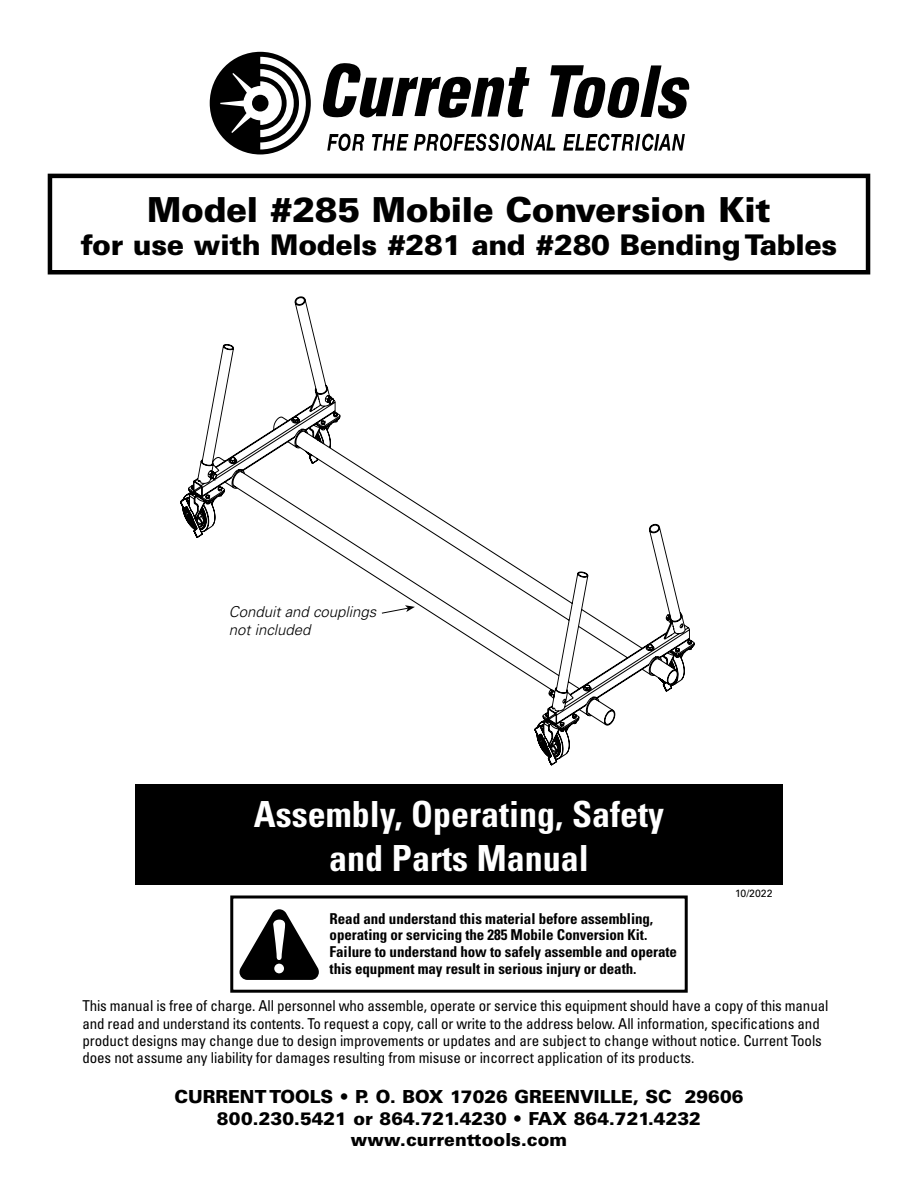
<style>
.page{position:relative;width:918px;height:1188px;background:#fff}
.page>*{position:absolute;margin:0;border:0;box-sizing:border-box;transform-origin:0 0}
.t1{font:700 condensed 36px/43.5px "Univers";color:#fff;text-align:center}
.t2{font:900 34.5px "Univers";letter-spacing:-.015em;color:#000}
.t3{font:900 28.5px "Univers";letter-spacing:-.015em;color:#000}
.t4{font:900 18px/21.6px "Univers";color:#000;text-align:center}
.t5{font:condensed 15px/17.2px "Univers";letter-spacing:-.005em;color:#000}
.t6{font:700 condensed 15px/16.8px "Univers";letter-spacing:-.005em;color:#000}
.t7{font:italic 300 15px/18px "Univers";color:#000}
.t8{font:10.5px "Univers";color:#000}
</style>
<div class="page">
<div style="left:48px;top:174px;width:822px;height:100px;border:4px solid #000"></div>
<div style="left:210px;top:52px;width:101px;height:102px;background:#000;border-radius:50%"></div>
<svg style="left:220px;top:57px;width:86px;height:92px"></svg>
<svg style="left:323px;top:63px;width:207px;height:55px"></svg>
<svg style="left:550px;top:65px;width:139px;height:54px"></svg>
<div style="left:252px;top:95px;width:17px;height:17px;background:#000;border-radius:50%"></div>
<svg style="left:327px;top:134px;width:37px;height:17px"></svg>
<svg style="left:372px;top:134px;width:36px;height:17px"></svg>
<svg style="left:414px;top:134px;width:141px;height:17px"></svg>
<svg style="left:563px;top:134px;width:122px;height:17px"></svg>
<div style="left:135px;top:785px;width:648px;height:100px;background:#000"></div>
<div style="left:230px;top:896px;width:458px;height:97px;border:3px solid #000"></div>
<svg style="left:239px;top:909px;width:80px;height:71px"></svg>
<svg style="left:180px;top:297px;width:515px;height:468px"></svg>
<svg style="left:381px;top:605px;width:34px;height:9px"></svg>
<h2 class="t2" style="left:147px;top:188px;width:625px">Model #285 Mobile Conversion Kit</h2>
<h3 class="t3" style="left:81px;top:227px;width:758px">for use with Models #281 and #280 Bending Tables</h3>
<p class="t7" style="left:229px;top:603px;width:149px">Conduit and couplings not included</p>
<h1 class="t1" style="left:254px;top:793px;width:412px">Assembly, Operating, Safety and Parts Manual</h1>
<p class="t6" style="left:330px;top:910px;width:349px">Read and understand this material before assembling, operating or servicing the 285 Mobile Conversion Kit.<br>Failure to understand how to safely assemble and operate this equpment may result in serious injury or death.</p>
<p class="t8" style="left:735px;top:887px;width:39px">10/2022</p>
<p class="t5" style="left:82px;top:997px;width:748px">This manual is free of charge. All personnel who assemble, operate or service this equipment should have a copy of this manual and read and understand its contents. To request a copy, call or write to the address below. All information, specifications and product designs may change due to design improvements or updates and are subject to change without notice. Current Tools does not assume any liability for damages resulting from misuse or incorrect application of its products.</p>
<p class="t4" style="left:174px;top:1086px;width:571px">CURRENT TOOLS • P. O. BOX 17026 GREENVILLE, SC 29606<br>800.230.5421 or 864.721.4230 • FAX 864.721.4232 www.currenttools.com</p>
</div>
